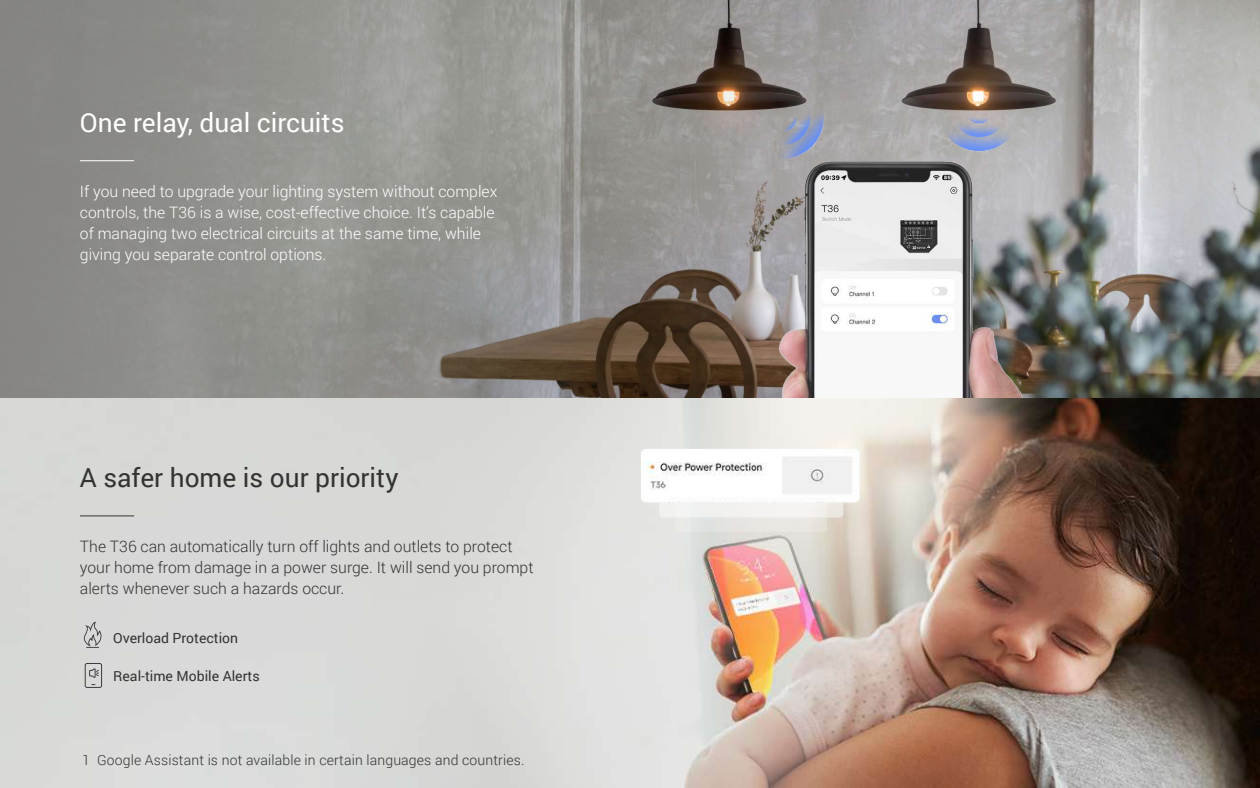
<style>
.page{position:relative;width:1260px;height:788px;background:#fff}
.page>*{position:absolute;margin:0;border:0;box-sizing:border-box;transform-origin:0 0}
.t1{font:26.25px "Roboto";color:#333}
.t2{font:26.25px "Roboto";color:#fff}
.t3{font:300 15.75px/21px "Roboto";color:#fff}
.t4{font:300 15.75px/21px "Roboto";color:#333}
.t5{font:300 14px "Roboto";letter-spacing:.01em;color:#333}
.t6{font:14px "Roboto";color:#333}
</style>
<div class="page">
<img style="left:0;top:398px;width:1260px;height:390px">
<img style="left:602px;top:0;width:658px;height:398px">
<svg style="left:0;top:0;width:602px;height:398px;background:#908f8b"></svg>
<img style="left:776px;top:161px;width:280px;height:237px">
<hr style="left:80px;top:160px;width:54px;height:1px;background:#fff">
<hr style="left:80px;top:515px;width:54px;height:1px;background:#333">
<img style="left:930px;top:101px;width:99px;height:68px">
<img style="left:746px;top:73px;width:116px;height:120px">
<svg style="left:83px;top:621px;width:19px;height:27px"></svg>
<svg style="left:85px;top:663px;width:17px;height:24px"></svg>
<div style="left:675px;top:497px;width:152px;height:35px;background:#e8e6e2;border-radius:4px"></div>
<div style="left:659px;top:483px;width:184px;height:34px;background:linear-gradient(to right,#f2f3f2,#f3efeb);border-radius:4px"></div>
<img style="left:641px;top:449px;width:219px;height:53px">
<h1 class="t2" style="left:80px;top:104px;width:266px">One relay, dual circuits</h1>
<p class="t3" style="left:80px;top:180px;width:419px">If you need to upgrade your lighting system without complex controls, the T36 is a wise, cost-effective choice. It’s capable of managing two electrical circuits at the same time, while giving you separate control options.</p>
<h1 class="t1" style="left:80px;top:459px;width:320px">A safer home is our priority</h1>
<p class="t4" style="left:80px;top:535px;width:455px">The T36 can automatically turn off lights and outlets to protect your home from damage in a power surge. It will send you prompt alerts whenever such a hazards occur.</p>
<p class="t6" style="left:113px;top:628px;width:126px">Overload Protection</p>
<p class="t6" style="left:113px;top:665px;width:148px">Real-time Mobile Alerts</p>
<p class="t5" style="left:82px;top:750px;width:444px">1 Google Assistant is not available in certain languages and countries.</p>
</div>
